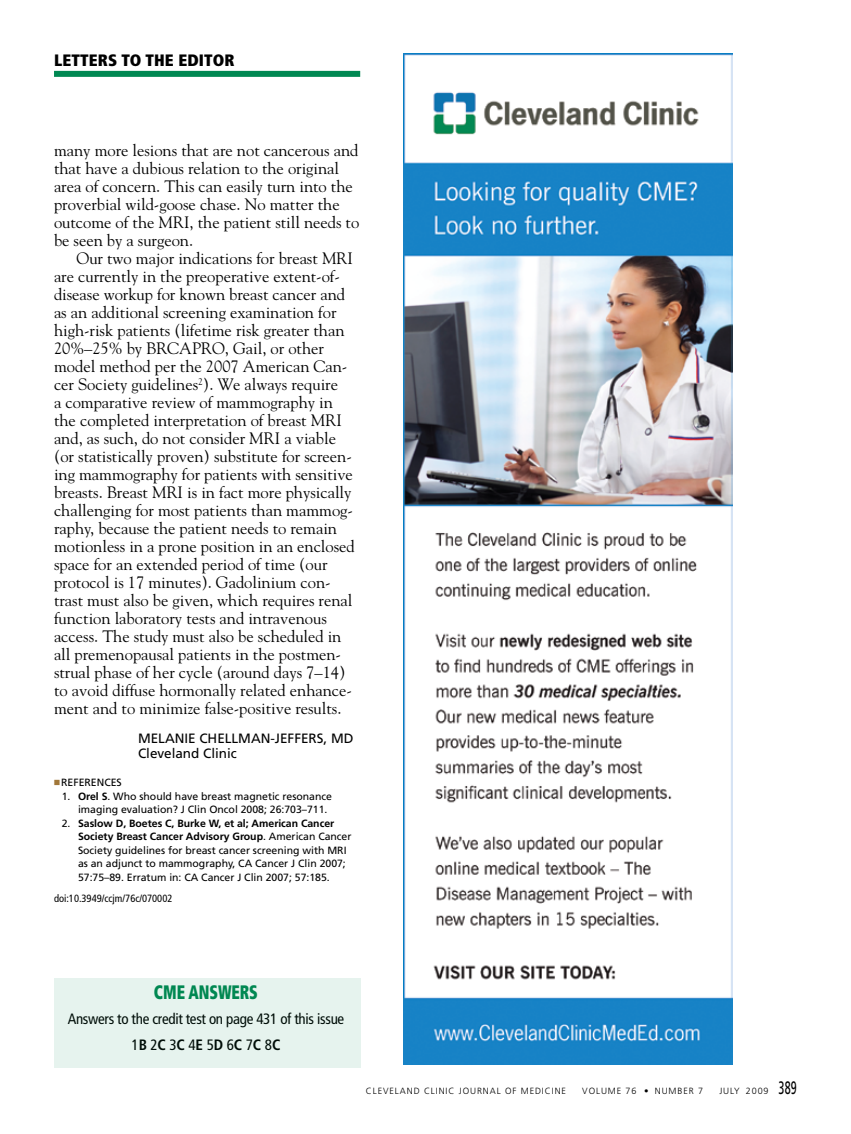
<style>
.page{position:relative;width:851px;height:1134px;background:#fff}
.page>*{position:absolute;margin:0;border:0;box-sizing:border-box;transform-origin:0 0}
.t1{font:900 condensed 19.5px "Frutiger LT Std";letter-spacing:-.005em;color:#008852;scale:.8 1}
.t2{font:16.5px/18px "Goudy Std";color:#000}
.t3{font:900 condensed 16.5px "Frutiger LT Std";letter-spacing:.01em;color:#000}
.t4{font:condensed 15px/25.5px "Frutiger LT Std";letter-spacing:-.02em;color:#000;text-align:center}
.t5{font:13.5px/15px "Frutiger LT Std";color:#000}
.t6{font:10.5px/13.5px "Frutiger LT Std";color:#000}
.t7{font:condensed 10.5px "Frutiger LT Std";color:#000}
.t8{font:300 9px "Frutiger LT Std";letter-spacing:.1em;color:#000}
.s1{font-family:"Universal Std Newswith Comm Pi";color:#a17739}
.s2{font-weight:700}
.s3{font-weight:400;font-size:18px}
</style>
<div class="page">
<div style="left:54px;top:71px;width:306px;height:6px;background:#008852"></div>
<div style="left:54px;top:978px;width:306px;height:89px;background:#e6f3ee"></div>
<img style="left:403px;top:54px;width:329px;height:1010px">
<p class="t3" style="left:54px;top:51px;width:182px">LETTERS TO THE EDITOR</p>
<p class="t2" style="left:54px;top:141px;width:307px">many more lesions that are not cancerous and that have a dubious relation to the original area of concern. This can easily turn into the proverbial wild-goose chase. No matter the outcome of the MRI, the patient still needs to be seen by a surgeon.</p>
<p class="t2" style="left:54px;top:249px;width:302px;text-indent:23px">Our two major indications for breast MRI are currently in the preoperative extent-of&shy;disease workup for known breast cancer and as an additional screening examination for high-risk patients (lifetime risk greater than 20%–25% by BRCAPRO, Gail, or other model method per the 2007 American Can&shy;cer Society guidelines<sup>2</sup>). We always require<br>a comparative review of mammography in the completed interpretation of breast MRI and, as such, do not consider MRI a viable (or statistically proven) substitute for screen&shy;ing mammography for patients with sensitive breasts. Breast MRI is in fact more physically challenging for most patients than mammog&shy;raphy, because the patient needs to remain motionless in a prone position in an enclosed space for an extended period of time (our protocol is 17 minutes). Gadolinium con&shy;trast must also be given, which requires renal function laboratory tests and intravenous access. The study must also be scheduled in all premenopausal patients in the postmen&shy;strual phase of her cycle (around days 7–14) to avoid diffuse hormonally related enhance&shy;ment and to minimize false-positive results.</p>
<p class="t5" style="left:138px;top:731px;width:217px">MELANIE CHELLMAN-JEFFERS, MD<br>Cleveland Clinic</p>
<p class="t6" style="left:54px;top:776px;width:69px"><span class="s1">◾</span>REFERENCES</p>
<p class="t6" style="left:78px;top:789px;width:255px;text-indent:-16px">1. <span class="s2">Orel S</span>. Who should have breast magnetic resonance imaging evaluation? J Clin Oncol 2008; 26:703–711.</p>
<p class="t6" style="left:78px;top:816px;width:275px;text-indent:-16px">2. <span class="s2">Saslow D, Boetes C, Burke W, et al; American Cancer Society Breast Cancer Advisory Group</span>. American Cancer Society guidelines for breast cancer screening with MRI as an adjunct to mammography, CA Cancer J Clin 2007; 57:75–89. Erratum in: CA Cancer J Clin 2007; 57:185.</p>
<p class="t7" style="left:54px;top:892px;width:120px">doi:10.3949/ccjm/76c/070002</p>
<p class="t1" style="left:154px;top:980px;width:131px">CME ANSWERS</p>
<p class="t4" style="left:68px;top:1006px;width:278px">Answers to the credit test on page 431 of this issue<br>1<span class="s2">B</span> 2<span class="s2">C</span> 3<span class="s2">C</span> 4<span class="s2">E</span> 5<span class="s2">D</span> 6<span class="s2">C</span> 7<span class="s2">C</span> 8<span class="s2">C</span></p>
<p class="t8" style="left:366px;top:1085px;width:202px">CLEVELAND CLINIC JOURNAL OF MEDICINE</p>
<p class="t8" style="left:582px;top:1085px;width:122px">VOLUME 76 • NUMBER 7</p>
<p class="t8" style="left:719px;top:1085px;width:79px">JULY 2009 <span class="s3">389</span></p>
</div>
